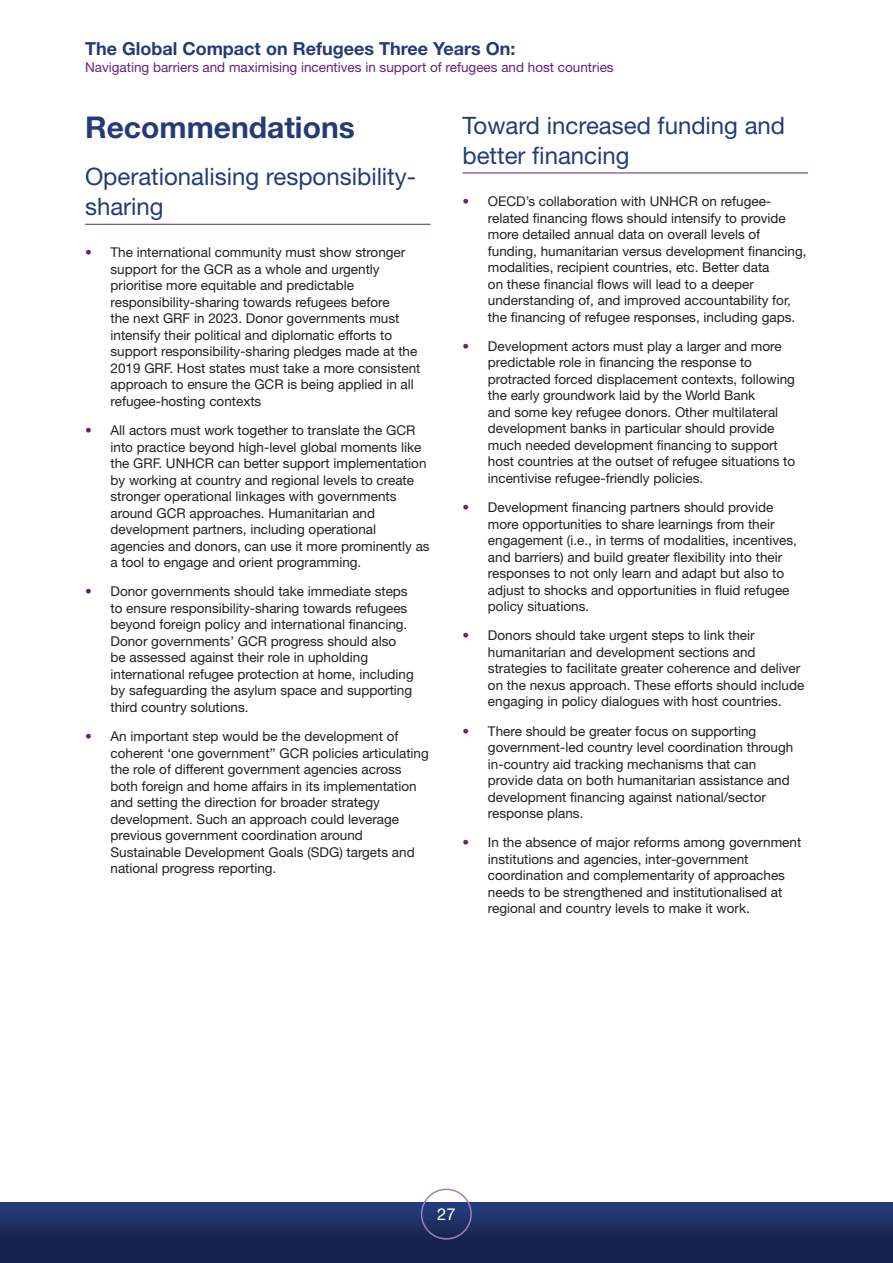
<style>
.page{position:relative;width:893px;height:1263px;background:#fff}
.page>*{position:absolute;margin:0;border:0;box-sizing:border-box;transform-origin:0 0}
.Header_1__Sub_Chapte{font:700 30px "Helvetica Neue LT Std";color:#233b79}
.Header_2{font:24px/30px "Helvetica Neue LT Std";color:#233b79}
.t1{font:700 18px "Helvetica Neue LT Std";color:#233b79}
.t2{font:16.5px "Helvetica Neue LT Std";color:#fff}
.t3{font:13.5px/16.5px "Helvetica Neue LT Std";color:#231f20}
.t4{font:13.5px "Helvetica Neue LT Std";color:#681f7d}
.s1{font-weight:700;color:#681f7d}
</style>
<div class="page">
<div style="left:0;top:1202px;width:893px;height:61px;background:linear-gradient(to bottom,#253c79,#111b41)"></div>
<div style="left:421px;top:1188px;width:51px;height:51px;border:2px solid #a180b3;border-radius:50%"></div>
<hr style="left:85px;top:224px;width:346px;height:1px;background:#681f7d">
<hr style="left:462px;top:173px;width:346px;height:1px;background:#681f7d">
<h3 class="t1" style="left:85px;top:38px;width:432px">The Global Compact on Refugees Three Years On:</h3>
<p class="t4" style="left:85px;top:59px;width:530px">Navigating barriers and maximising incentives in support of refugees and host countries</p>
<p class="Header_1__Sub_Chapte" style="left:85px;top:109px;width:271px">Recommendations</p>
<p class="Header_2" style="left:85px;top:162px;width:333px">Operationalising responsibility&shy;sharing</p>
<p class="t3" style="left:111px;top:244px;width:311px;text-indent:-26px"><span class="s1">•</span> The international community must show stronger support for the GCR as a whole and urgently prioritise more equitable and predictable responsibility-sharing towards refugees before<br>the next GRF in 2023. Donor governments must intensify their political and diplomatic efforts to support responsibility-sharing pledges made at the 2019 GRF. Host states must take a more consistent approach to ensure the GCR is being applied in all refugee-hosting contexts</p>
<p class="t3" style="left:111px;top:422px;width:321px;text-indent:-26px"><span class="s1">•</span> All actors must work together to translate the GCR into practice beyond high-level global moments like the GRF. UNHCR can better support implementation by working at country and regional levels to create stronger operational linkages with governments around GCR approaches. Humanitarian and development partners, including operational agencies and donors, can use it more prominently as a tool to engage and orient programming.</p>
<p class="t3" style="left:111px;top:583px;width:305px;text-indent:-26px"><span class="s1">•</span> Donor governments should take immediate steps to ensure responsibility-sharing towards refugees beyond foreign policy and international financing.<br>Donor governments’ GCR progress should also be assessed against their role in upholding international refugee protection at home, including by safeguarding the asylum space and supporting third country solutions.</p>
<p class="t3" style="left:111px;top:728px;width:320px;text-indent:-26px"><span class="s1">•</span> An important step would be the development of coherent ‘one government’’ GCR policies articulating the role of different government agencies across both foreign and home affairs in its implementation and setting the direction for broader strategy development. Such an approach could leverage previous government coordination around Sustainable Development Goals (SDG) targets and national progress reporting.</p>
<p class="Header_2" style="left:462px;top:110px;width:324px">Toward increased funding and better financing</p>
<p class="t3" style="left:488px;top:193px;width:320px;text-indent:-26px"><span class="s1">•</span> OECD’s collaboration with UNHCR on refugee&shy;related financing flows should intensify to provide more detailed annual data on overall levels of funding, humanitarian versus development financing, modalities, recipient countries, etc. Better data<br>on these financial flows will lead to a deeper understanding of, and improved accountability for, the financing of refugee responses, including gaps.</p>
<p class="t3" style="left:488px;top:338px;width:309px;text-indent:-26px"><span class="s1">•</span> Development actors must play a larger and more predictable role in financing the response to protracted forced displacement contexts, following the early groundwork laid by the World Bank<br>and some key refugee donors. Other multilateral development banks in particular should provide much needed development financing to support host countries at the outset of refugee situations to incentivise refugee-friendly policies.</p>
<p class="t3" style="left:488px;top:499px;width:311px;text-indent:-26px"><span class="s1">•</span> Development financing partners should provide more opportunities to share learnings from their engagement (i.e., in terms of modalities, incentives, and barriers) and build greater flexibility into their responses to not only learn and adapt but also to adjust to shocks and opportunities in fluid refugee policy situations.</p>
<p class="t3" style="left:488px;top:627px;width:318px;text-indent:-26px"><span class="s1">•</span> Donors should take urgent steps to link their humanitarian and development sections and strategies to facilitate greater coherence and deliver on the nexus approach. These efforts should include engaging in policy dialogues with host countries.</p>
<p class="t3" style="left:488px;top:722px;width:307px;text-indent:-26px"><span class="s1">•</span> There should be greater focus on supporting government-led country level coordination through in-country aid tracking mechanisms that can provide data on both humanitarian assistance and development financing against national/sector response plans.</p>
<p class="t3" style="left:488px;top:834px;width:315px;text-indent:-26px"><span class="s1">•</span> In the absence of major reforms among government institutions and agencies, inter-government coordination and complementarity of approaches needs to be strengthened and institutionalised at regional and country levels to make it work.</p>
<p class="t2" style="left:437px;top:1204px;width:20px">27</p>
</div>
